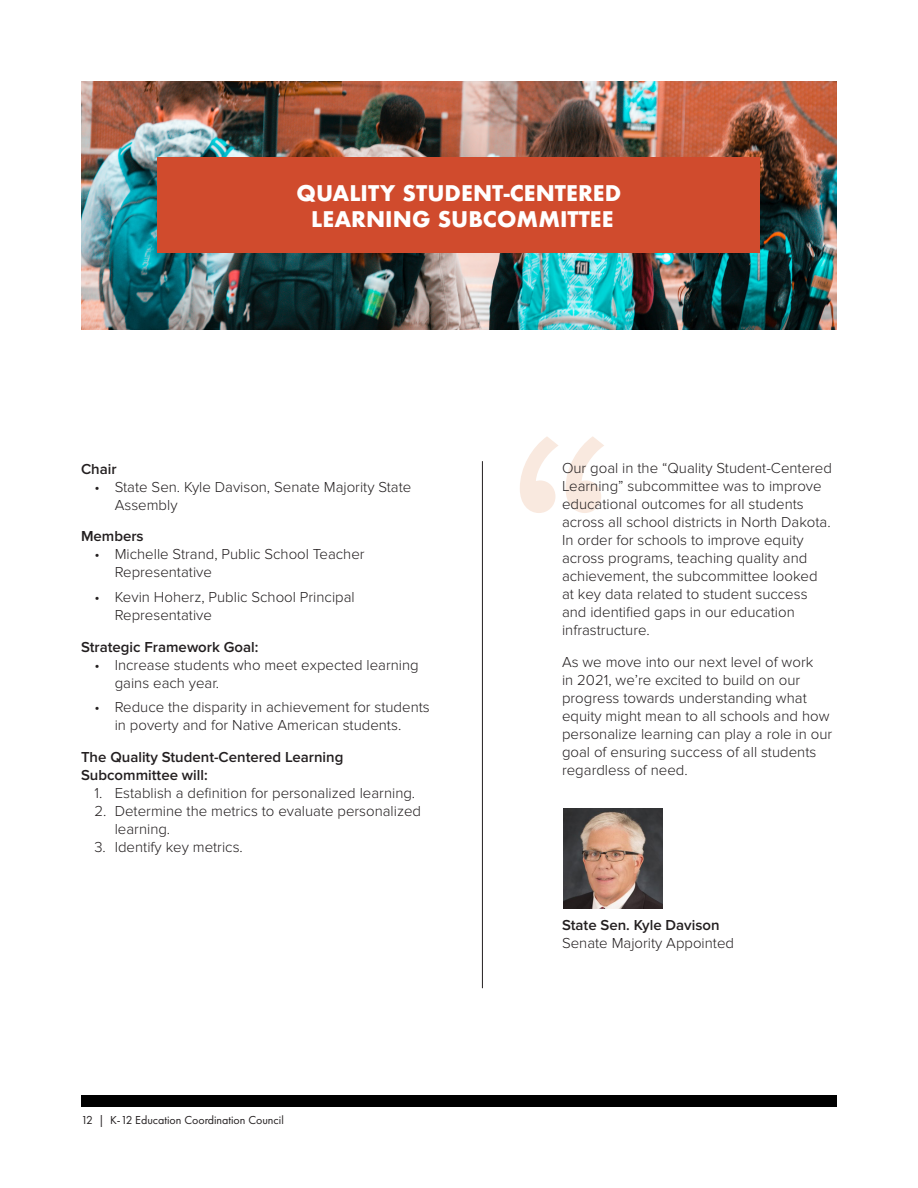
<style>
.page{position:relative;width:918px;height:1188px;background:#fff}
.page>*{position:absolute;margin:0;border:0;box-sizing:border-box;transform-origin:0 0}
.t1{font:700 21px/25.5px "Futura";color:#fff;text-align:center}
.t2{font:300 15px/18px "Proxima Nova";color:#231f20}
.t3{font:600 15px/18px "Proxima Nova";color:#231f20}
.t4{font:12px "Futura PT";color:#231f20}
.s1{font-weight:600}
</style>
<div class="page">
<div style="left:81px;top:1095px;width:756px;height:12px;background:#000"></div>
<svg style="left:520px;top:436px;width:84px;height:77px"></svg>
<img style="left:81px;top:81px;width:756px;height:248px">
<hr style="left:482px;top:461px;width:1px;height:527px;background:#231f20">
<div style="left:158px;top:158px;width:602px;height:95px;background:#d04b2d"></div>
<img style="left:563px;top:809px;width:99px;height:99px">
<p class="t1" style="left:297px;top:180px;width:326px">QUALITY STUDENT-CENTERED<br>LEARNING SUBCOMMITTEE</p>
<p class="t3" style="left:81px;top:460px;width:37px">Chair</p>
<p class="t2" style="left:115px;top:478px;width:298px;text-indent:-20px">• State Sen. Kyle Davison, Senate Majority State<br>Assembly</p>
<p class="t3" style="left:81px;top:528px;width:64px">Members</p>
<p class="t2" style="left:115px;top:546px;width:251px;text-indent:-20px">• Michelle Strand, Public School Teacher<br>Representative</p>
<p class="t2" style="left:115px;top:588px;width:241px;text-indent:-20px">• Kevin Hoherz, Public School Principal<br>Representative</p>
<p class="t3" style="left:81px;top:638px;width:179px">Strategic Framework Goal:</p>
<p class="t2" style="left:115px;top:656px;width:306px;text-indent:-20px">• Increase students who meet expected learning gains each year.</p>
<p class="t2" style="left:94px;top:699px;width:337px;text-align:center">• Reduce the disparity in achievement for students in poverty and for Native American students.</p>
<p class="t3" style="left:81px;top:748px;width:264px">The Quality Student-Centered Learning<br>Subcommittee will:</p>
<p class="t2" style="left:94px;top:784px;width:322px">1. Establish a definition for personalized learning.</p>
<p class="t2" style="left:115px;top:802px;width:308px;text-indent:-20px">2. Determine the metrics to evaluate personalized learning.</p>
<p class="t2" style="left:94px;top:838px;width:150px">3. Identify key metrics.</p>
<p class="t4" style="left:81px;top:1113px;width:204px">12 | K-12 Education Coordination Council</p>
<p class="t2" style="left:562px;top:459px;width:272px">Our goal in the “Quality Student-Centered Learning” subcommittee was to improve educational outcomes for all students across all school districts in North Dakota.<br>In order for schools to improve equity across programs, teaching quality and achievement, the subcommittee looked at key data related to student success and identified gaps in our education infrastructure.</p>
<p class="t2" style="left:562px;top:653px;width:272px">As we move into our next level of work<br>in 2021, we’re excited to build on our progress towards understanding what equity might mean to all schools and how personalize learning can play a role in our goal of ensuring success of all students regardless of need.</p>
<p class="t2" style="left:562px;top:916px;width:174px"><span class="s1">State Sen. Kyle Davison<br></span>Senate Majority Appointed</p>
</div>
